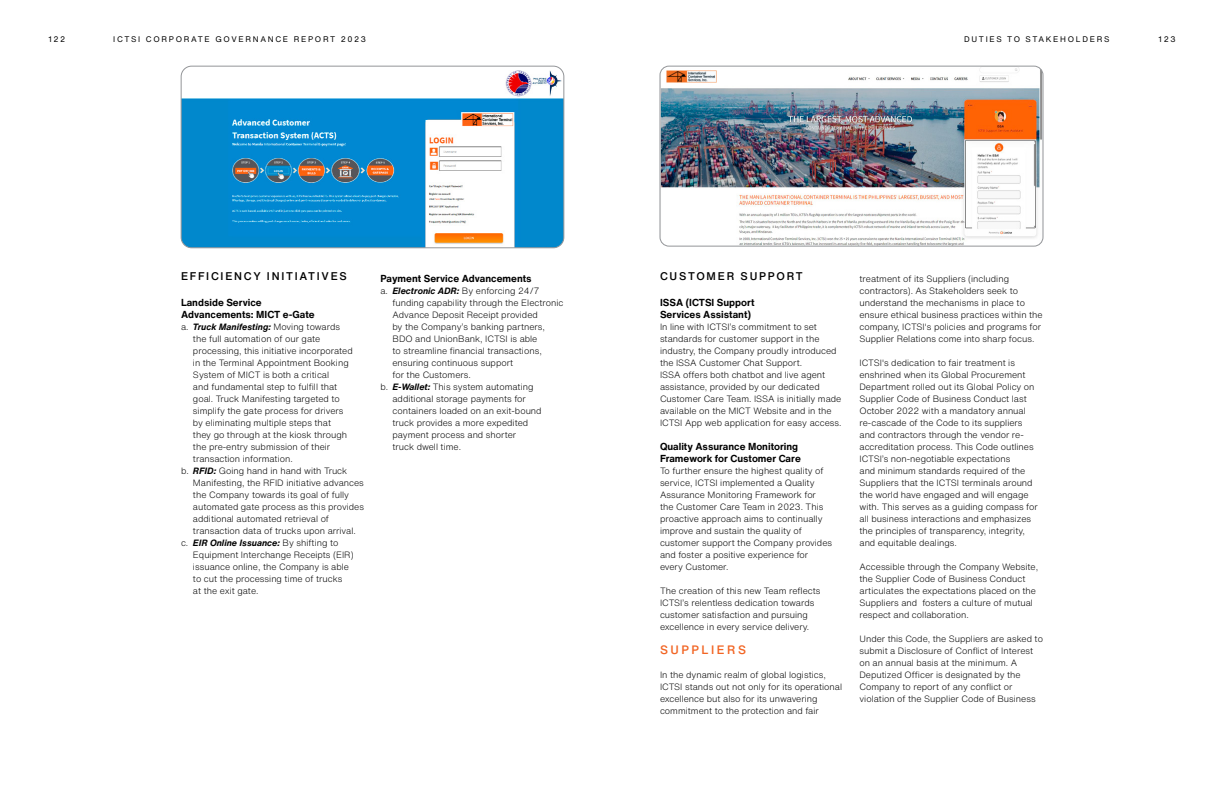
<style>
.page{position:relative;width:1224px;height:792px;background:#fff}
.page>*{position:absolute;margin:0;border:0;box-sizing:border-box;transform-origin:0 0}
.t1{font:500 12px "Helvetica Now Text";letter-spacing:.21em;color:#f26524}
.t2{font:500 11px "Helvetica Now Text";letter-spacing:.16em;color:#000}
.t3{font:700 10px/12px "Helvetica Now Text";color:#000}
.t4{font:300 9px/12px "Helvetica Now Text";color:#000}
.t5{font:italic 700 9px "Helvetica Now Text";color:#000}
.t6{font:8px "Helvetica Now Text";letter-spacing:.21em;color:#000}
.s1{font-weight:300;font-style:normal}
.s2{font-weight:700;font-style:italic}
</style>
<div class="page">
<img style="left:181px;top:66px;width:383px;height:182px">
<div style="left:181px;top:66px;width:383px;height:182px;border:1px solid #939598;border-radius:10px"></div>
<img style="left:660px;top:66px;width:383px;height:180px">
<div style="left:660px;top:66px;width:383px;height:180px;border:1px solid #939598;border-radius:9px"></div>
<img style="left:667px;top:71px;width:49px;height:11px">
<p class="t6" style="left:49px;top:33px;width:18px">122</p>
<p class="t6" style="left:113px;top:33px;width:254px">ICTSI CORPORATE GOVERNANCE REPORT 2023</p>
<p class="t6" style="left:964px;top:33px;width:146px">DUTIES TO STAKEH OLDERS</p>
<p class="t6" style="left:1159px;top:33px;width:19px">123</p>
<p class="t2" style="left:181px;top:267px;width:167px">EFFICIENCY INITIATIVES</p>
<p class="t3" style="left:181px;top:296px;width:135px">Landside Service<br>Advancements: MICT e-Gate</p>
<p class="t5" style="left:181px;top:320px;width:161px"><span class="s1">a.</span> Truck Manifesting: <span class="s1">Moving towards</span></p>
<p class="t4" style="left:193px;top:332px;width:129px">the full automation of our gate</p>
<p class="t4" style="left:193px;top:344px;width:161px">processing, this initiative incorporated</p>
<p class="t4" style="left:193px;top:356px;width:157px">in the Terminal Appointment Booking</p>
<p class="t4" style="left:193px;top:368px;width:138px">System of MICT is both a critical</p>
<p class="t4" style="left:193px;top:380px;width:146px">and fundamental step to fulfill that</p>
<p class="t4" style="left:193px;top:392px;width:148px">goal. Truck Manifesting targeted to</p>
<p class="t4" style="left:193px;top:404px;width:152px">simplify the gate process for drivers</p>
<p class="t4" style="left:193px;top:416px;width:140px">by eliminating multiple steps that</p>
<p class="t4" style="left:193px;top:428px;width:156px">they go through at the kiosk through</p>
<p class="t4" style="left:193px;top:440px;width:139px">the pre-entry submission of their</p>
<p class="t4" style="left:193px;top:452px;width:101px">transaction information.</p>
<p class="t4" style="left:181px;top:464px;width:168px">b. <span class="s2">RFID:</span> Going hand in hand with Truck</p>
<p class="t4" style="left:193px;top:476px;width:172px">Manifesting, the RFID initiative advances</p>
<p class="t4" style="left:193px;top:488px;width:158px">the Company towards its goal of fully</p>
<p class="t4" style="left:193px;top:500px;width:173px">automated gate process as this provides</p>
<p class="t4" style="left:193px;top:512px;width:138px">additional automated retrieval of</p>
<p class="t4" style="left:193px;top:524px;width:164px">transaction data of trucks upon arrival.</p>
<p class="t5" style="left:181px;top:536px;width:159px"><span class="s1">c.</span> EIR Online Issuance: <span class="s1">By shifting to</span></p>
<p class="t4" style="left:193px;top:548px;width:162px">Equipment Interchange Receipts (EIR)</p>
<p class="t4" style="left:193px;top:560px;width:158px">issuance online, the Company is able</p>
<p class="t4" style="left:193px;top:572px;width:151px">to cut the processing time of trucks</p>
<p class="t4" style="left:193px;top:584px;width:67px">at the exit gate.</p>
<p class="t3" style="left:380px;top:272px;width:153px">Payment Service Advancements</p>
<p class="t4" style="left:380px;top:284px;width:161px">a. <span class="s2">Electronic ADR:</span> By enforcing 24/7</p>
<p class="t4" style="left:392px;top:296px;width:172px">funding capability through the Electronic</p>
<p class="t4" style="left:392px;top:308px;width:147px">Advance Deposit Receipt provided</p>
<p class="t4" style="left:392px;top:320px;width:154px">by the Company’s banking partners,</p>
<p class="t4" style="left:392px;top:332px;width:146px">BDO and UnionBank, ICTSI is able</p>
<p class="t4" style="left:392px;top:344px;width:151px">to streamline financial transactions,</p>
<p class="t4" style="left:392px;top:356px;width:122px">ensuring continuous support</p>
<p class="t4" style="left:392px;top:368px;width:80px">for the Customers.</p>
<p class="t4" style="left:380px;top:380px;width:155px">b. <span class="s2">E-Wallet:</span> This system automating</p>
<p class="t4" style="left:392px;top:392px;width:135px">additional storage payments for</p>
<p class="t4" style="left:392px;top:404px;width:151px">containers loaded on an exit-bound</p>
<p class="t4" style="left:392px;top:416px;width:137px">truck provides a more expedited</p>
<p class="t4" style="left:392px;top:428px;width:125px">payment process and shorter</p>
<p class="t4" style="left:392px;top:440px;width:70px">truck dwell time.</p>
<p class="t2" style="left:660px;top:267px;width:144px">CUSTOMER SUPPORT</p>
<p class="t3" style="left:660px;top:296px;width:96px">ISSA (ICTSI Support<br>Services Assistant)</p>
<p class="t4" style="left:660px;top:320px;width:183px">In line with ICTSI’s commitment to set standards for customer support in the industry, the Company proudly introduced the ISSA Customer Chat Support.<br>ISSA offers both chatbot and live agent assistance, provided by our dedicated Customer Care Team. ISSA is initially made available on the MICT Website and in the ICTSI App web application for easy access.</p>
<p class="t3" style="left:660px;top:440px;width:142px">Quality Assurance Monitoring<br>Framework for Customer Care</p>
<p class="t4" style="left:660px;top:464px;width:174px">To further ensure the highest quality of service, ICTSI implemented a Quality Assurance Monitoring Framework for<br>the Customer Care Team in 2023. This proactive approach aims to continually improve and sustain the quality of customer support the Company provides and foster a positive experience for every Customer.</p>
<p class="t4" style="left:660px;top:584px;width:162px">The creation of this new Team reflects ICTSI’s relentless dedication towards customer satisfaction and pursuing excellence in every service delivery.</p>
<h1 class="t1" style="left:660px;top:641px;width:88px">SUPPLIERS</h1>
<p class="t4" style="left:660px;top:668px;width:184px">In the dynamic realm of global logistics, ICTSI stands out not only for its operational excellence but also for its unwavering commitment to the protection and fair</p>
<p class="t4" style="left:860px;top:272px;width:185px">treatment of its Suppliers (including contractors). As Stakeholders seek to understand the mechanisms in place to ensure ethical business practices within the company, ICTSI's policies and programs for Supplier Relations come into sharp focus.</p>
<p class="t4" style="left:860px;top:356px;width:180px">ICTSI's dedication to fair treatment is enshrined when its Global Procurement Department rolled out its Global Policy on Supplier Code of Business Conduct last October 2022 with a mandatory annual re-cascade of the Code to its suppliers and contractors through the vendor re&shy;accreditation process. This Code outlines ICTSI’s non-negotiable expectations<br>and minimum standards required of the Suppliers that the ICTSI terminals around the world have engaged and will engage with. This serves as a guiding compass for all business interactions and emphasizes the principles of transparency, integrity, and equitable dealings.</p>
<p class="t4" style="left:860px;top:560px;width:180px">Accessible through the Company Website, the Supplier Code of Business Conduct articulates the expectations placed on the Suppliers and fosters a culture of mutual respect and collaboration.</p>
<p class="t4" style="left:860px;top:632px;width:185px">Under this Code, the Suppliers are asked to submit a Disclosure of Conflict of Interest on an annual basis at the minimum. A Deputized Officer is designated by the Company to report of any conflict or violation of the Supplier Code of Business</p>
</div>
